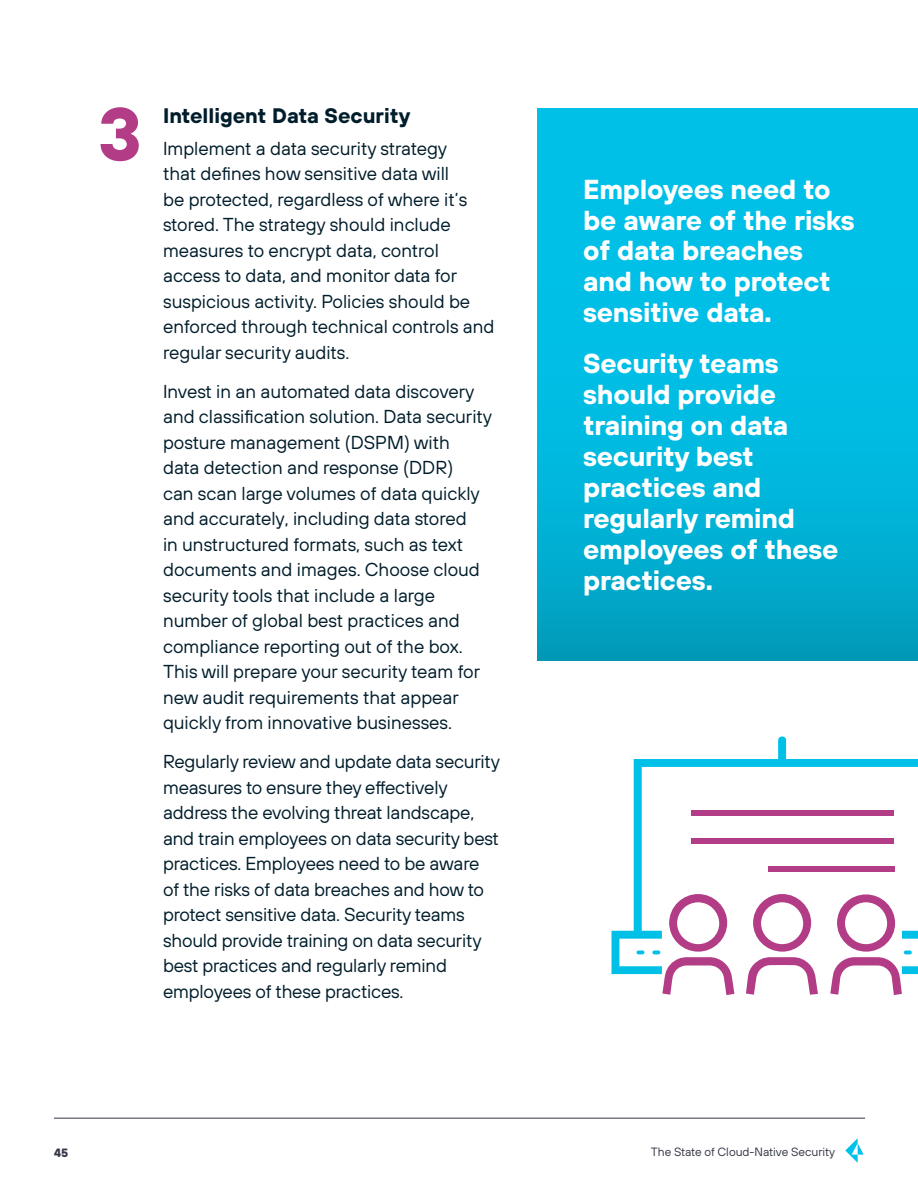
<style>
.page{position:relative;width:918px;height:1188px;background:#fff}
.page>*{position:absolute;margin:0;border:0;box-sizing:border-box;transform-origin:0 0}
.t1{font:700 75px "TT Hoves";color:#b33c86}
.t2{font:700 27.45px/30.9px "TT Hoves";letter-spacing:-.01em;color:#fff}
.t3{font:700 21px "TT Hoves";color:#001d2b}
.t4{font:18.75px/25.5px "TT Hoves";color:#001d2b}
.t5{font:12px "TT Hoves";color:#333745}
.t6{font:700 12px "TT Hoves";color:#333745}
</style>
<div class="page">
<svg style="left:845px;top:1138px;width:19px;height:25px"></svg>
<hr style="left:54px;top:1118px;width:811px;height:1px;background:#333745">
<svg style="left:538px;top:108px;width:380px;height:553px;background:#00b7dd"></svg>
<svg style="left:612px;top:736px;width:306px;height:238px"></svg>
<div style="left:691px;top:810px;width:203px;height:5px;background:#b33c86"></div>
<div style="left:691px;top:838px;width:203px;height:5px;background:#b33c86"></div>
<svg style="left:746px;top:894px;width:72px;height:101px"></svg>
<div style="left:768px;top:866px;width:126px;height:5px;background:#b33c86"></div>
<svg style="left:637px;top:950px;width:8px;height:4px"></svg>
<svg style="left:830px;top:894px;width:82px;height:101px"></svg>
<svg style="left:652px;top:894px;width:82px;height:101px"></svg>
<h1 class="t1" style="left:98px;top:83px;width:45px">3</h1>
<p class="t3" style="left:163px;top:101px;width:249px">Intelligent Data Security</p>
<p class="t4" style="left:163px;top:135px;width:333px">Implement a data security strategy<br>that defines how sensitive data will<br>be protected, regardless of where it’s stored. The strategy should include measures to encrypt data, control access to data, and monitor data for suspicious activity. Policies should be enforced through technical controls and regular security audits.</p>
<p class="t4" style="left:163px;top:378px;width:331px">Invest in an automated data discovery and classification solution. Data security posture management (DSPM) with<br>data detection and response (DDR)<br>can scan large volumes of data quickly and accurately, including data stored<br>in unstructured formats, such as text documents and images. Choose cloud security tools that include a large number of global best practices and compliance reporting out of the box.<br>This will prepare your security team for new audit requirements that appear quickly from innovative businesses.</p>
<p class="t4" style="left:163px;top:749px;width:338px">Regularly review and update data security measures to ensure they effectively address the evolving threat landscape, and train employees on data security best practices. Employees need to be aware of the risks of data breaches and how to protect sensitive data. Security teams should provide training on data security best practices and regularly remind employees of these practices.</p>
<p class="t6" style="left:54px;top:1144px;width:16px">45</p>
<h2 class="t2" style="left:583px;top:172px;width:273px">Employees need to be aware of the risks of data breaches and how to protect sensitive data.</h2>
<h2 class="t2" style="left:583px;top:347px;width:257px">Security teams should provide training on data security best practices and regularly remind employees of these practices.</h2>
<p class="t5" style="left:651px;top:1144px;width:186px">The State of Cloud-Native Security</p>
</div>
